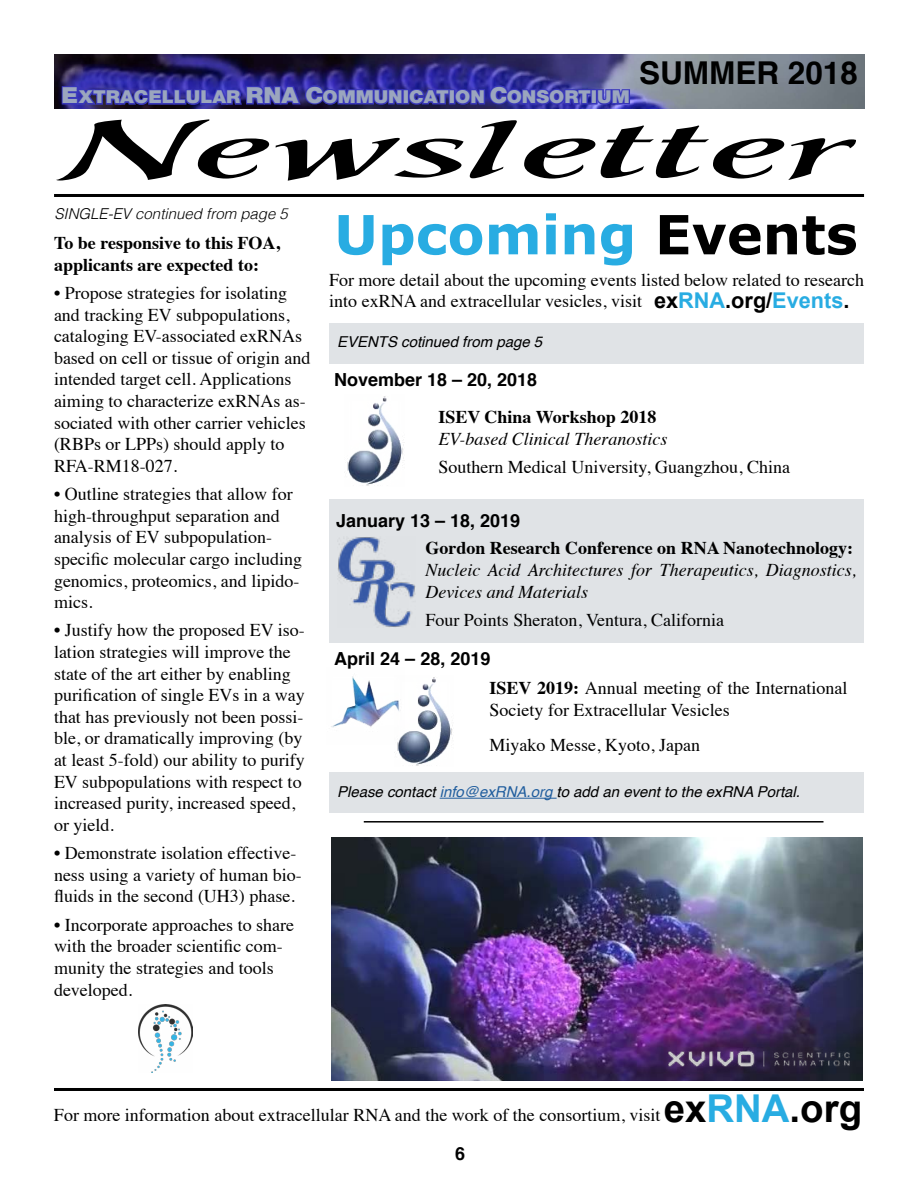
<style>
.page{position:relative;width:918px;height:1188px;background:#fff}
.page>*{position:absolute;margin:0;border:0;box-sizing:border-box;transform-origin:0 0}
.t1{font:700 84.75px "Mathematica 5";color:#000;scale:1.88 1}
.t2{font:700 54px "Verdana";color:#28ace2}
.t3{font:700 38.4px "Arial";color:#000}
.t4{font:700 31.5px "Helvetica";color:#000}
.t5{font:700 21.75px "Arial";color:#28ace2}
.t6{font:18px/21.6px "Times";color:#000}
.t7{font:700 18px/21.6px "Times";color:#000}
.t8{font:italic 18px/21.6px "Times";color:#000}
.t9{font:700 18px "Helvetica";color:#000}
.t10{font:900 17.85px "Helvetica Neue";color:#9ba6be;scale:1.07 1}
.t11{font:italic 15px "Helvetica";color:#000}
.t12{font:italic 300 15px "Helvetica";color:#000}
.s1{font-size:22.2px}
.s2{color:#000}
.s3{font-weight:700}
.s4{color:#215e9e}
.s5{color:#28ace2}
</style>
<div class="page">
<div style="left:329px;top:499px;width:535px;height:136px;background:#e0e3e6"></div>
<div style="left:329px;top:324px;width:535px;height:40px;background:#e0e3e6"></div>
<img style="left:394px;top:677px;width:59px;height:89px">
<img style="left:331px;top:676px;width:73px;height:68px">
<div style="left:329px;top:506px;width:535px;height:137px;background:#e0e3e6"></div>
<img style="left:338px;top:537px;width:78px;height:90px">
<div style="left:329px;top:772px;width:535px;height:40px;background:#e0e3e6"></div>
<hr style="left:440px;top:798px;width:117px;height:1px;background:#215e9e">
<img style="left:347px;top:396px;width:57px;height:90px">
<hr style="left:364px;top:821px;width:460px;height:2px;background:#000">
<img style="left:138px;top:1004px;width:55px;height:68px">
<img style="left:331px;top:837px;width:531px;height:243px">
<img style="left:661px;top:1045px;width:195px;height:27px">
<img style="left:54px;top:54px;width:810px;height:54px">
<svg style="left:60px;top:76px;width:571px;height:33px;background:#333098"></svg>
<hr style="left:54px;top:1088px;width:810px;height:3px;background:#000">
<hr style="left:54px;top:194px;width:810px;height:3px;background:#000">
<h3 class="t4" style="left:639px;top:48px;width:220px">SUMMER 2018</h3>
<p class="t10" style="left:62px;top:86px;width:533px"><span class="s1">E</span>XTRACELLULAR <span class="s1">RNA C</span>OMMUNICATION <span class="s1">C</span>ONSORTIUM</p>
<h1 class="t1" style="left:54px;top:98px;width:428px">Newsletter</h1>
<p class="t12" style="left:54px;top:201px;width:235px">SINGLE-EV continued from page 5</p>
<p class="t7" style="left:54px;top:230px;width:228px">To be responsive to this FOA, applicants are expected to:</p>
<p class="t6" style="left:54px;top:281px;width:258px">• Propose strategies for isolating and tracking EV subpopulations, cataloging EV-associated exRNAs based on cell or tissue of origin and intended target cell. Applications aiming to characterize exRNAs as&shy;sociated with other carrier vehicles (RBPs or LPPs) should apply to<br>RFA-RM18-027.</p>
<p class="t6" style="left:54px;top:482px;width:250px">• Outline strategies that allow for high-throughput separation and analysis of EV subpopulation&shy;specific molecular cargo including genomics, proteomics, and lipido&shy;mics.</p>
<p class="t6" style="left:54px;top:618px;width:252px">• Justify how the proposed EV iso&shy;lation strategies will improve the state of the art either by enabling purification of single EVs in a way that has previously not been possi&shy;ble, or dramatically improving (by at least 5-fold) our ability to purify<br>EV subpopulations with respect to increased purity, increased speed, or yield.</p>
<p class="t6" style="left:54px;top:841px;width:249px">• Demonstrate isolation effective&shy;ness using a variety of human bio&shy;fluids in the second (UH3) phase.</p>
<p class="t6" style="left:54px;top:912px;width:242px">• Incorporate approaches to share with the broader scientific com&shy;munity the strategies and tools developed.</p>
<h2 class="t2" style="left:334px;top:196px;width:525px">Upcoming <span class="s2">Events</span></h2>
<p class="t6" style="left:329px;top:268px;width:536px">For more detail about the upcoming events listed below related to research into exRNA and extracellular vesicles, visit</p>
<p class="t5" style="left:654px;top:286px;width:197px"><span class="s2">ex</span>RNA<span class="s2">.org/</span>Events<span class="s2">.</span></p>
<p class="t11" style="left:337px;top:330px;width:207px">EVENTS cotinued from page 5</p>
<p class="t9" style="left:334px;top:365px;width:205px">November 18 – 20, 2018</p>
<p class="t7" style="left:438px;top:405px;width:219px">ISEV China Workshop 2018</p>
<p class="t8" style="left:438px;top:427px;width:231px">EV-based Clinical Theranostics</p>
<p class="t6" style="left:438px;top:455px;width:353px">Southern Medical University, Guangzhou, China</p>
<p class="t9" style="left:336px;top:507px;width:186px">January 13 – 18, 2019</p>
<p class="t7" style="left:425px;top:536px;width:429px">Gordon Research Conference on RNA Nanotechnology:</p>
<p class="t8" style="left:425px;top:558px;width:433px">Nucleic Acid Architectures for Therapeutics, Diagnostics,<br>Devices and Materials</p>
<p class="t6" style="left:425px;top:608px;width:300px">Four Points Sheraton, Ventura, California</p>
<p class="t9" style="left:334px;top:644px;width:158px">April 24 – 28, 2019</p>
<p class="t6" style="left:490px;top:676px;width:359px"><span class="s3">ISEV 2019:</span> Annual meeting of the International<br>Society for Extracellular Vesicles</p>
<p class="t6" style="left:490px;top:732px;width:212px">Miyako Messe, Kyoto, Japan</p>
<p class="t11" style="left:337px;top:780px;width:464px">Please contact <span class="s4">info@exRNA.org</span> to add an event to the exRNA Portal.</p>
<h3 class="t3" style="left:664px;top:1083px;width:200px">ex<span class="s5">RNA</span>.org</h3>
<p class="t6" style="left:54px;top:1102px;width:608px">For more information about extracellular RNA and the work of the consortium, visit</p>
<p class="t9" style="left:455px;top:1139px;width:12px">6</p>
</div>
